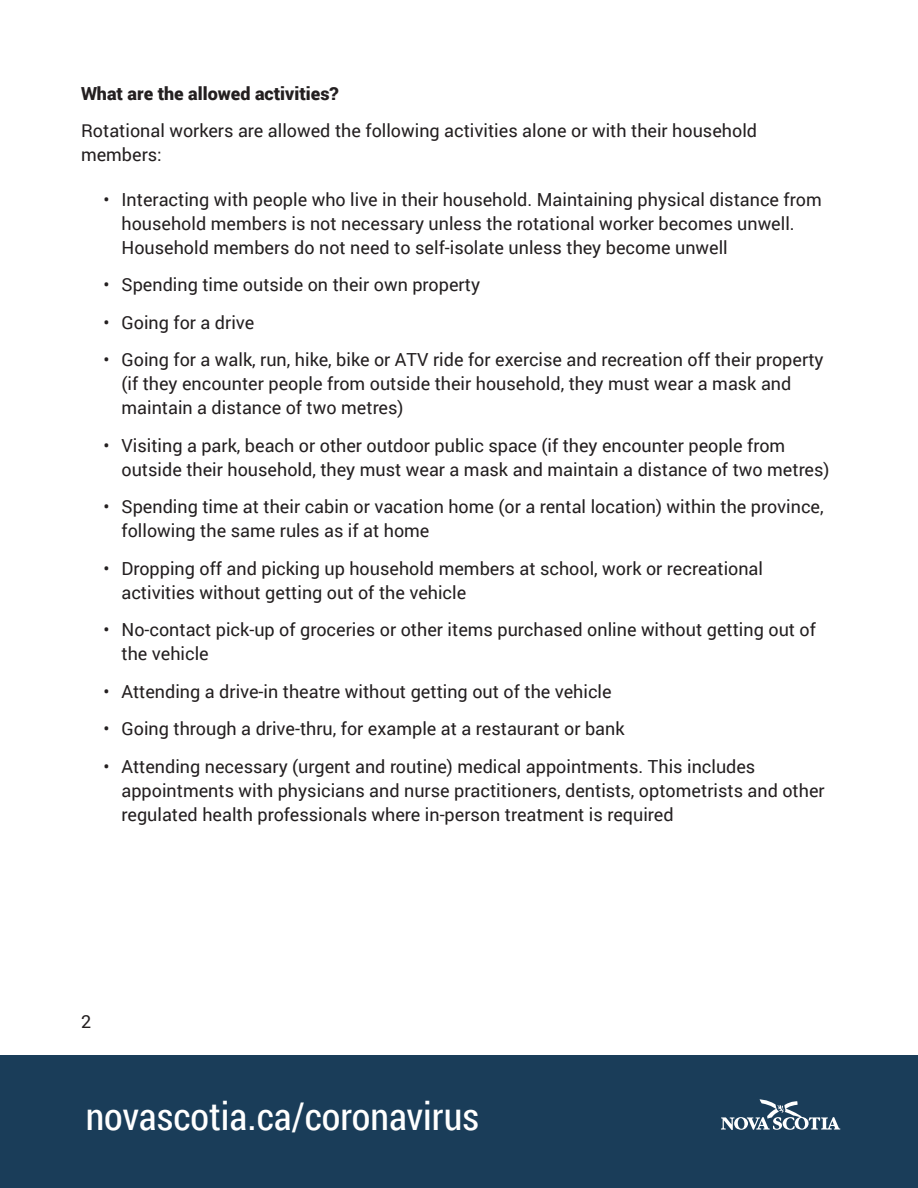
<style>
.page{position:relative;width:918px;height:1188px;background:#fff}
.page>*{position:absolute;margin:0;border:0;box-sizing:border-box;transform-origin:0 0}
.t1{font:38.25px "Roboto Condensed";color:#fff}
.Bullets_1{font:18px/24px "Roboto";color:#231f20}
.Body{font:18px/24px "Roboto";color:#231f20}
.Body-2{font:900 18px "Roboto";color:#231f20}
</style>
<div class="page">
<div style="left:0;top:1055px;width:918px;height:133px;background:#1a3d59"></div>
<svg style="left:721px;top:1099px;width:119px;height:31px"></svg>
<p class="Body-2" style="left:81px;top:81px;width:259px">What are the allowed activities?</p>
<p class="Body" style="left:81px;top:118px;width:678px">Rotational workers are allowed the following activities alone or with their household members:</p>
<p class="Bullets_1" style="left:122px;top:187px;width:702px;text-indent:-18px">• Interacting with people who live in their household. Maintaining physical distance from household members is not necessary unless the rotational worker becomes unwell.<br>Household members do not need to self-isolate unless they become unwell</p>
<p class="Bullets_1" style="left:104px;top:272px;width:378px">• Spending time outside on their own property</p>
<p class="Bullets_1" style="left:104px;top:310px;width:152px">• Going for a drive</p>
<p class="Bullets_1" style="left:122px;top:347px;width:704px;text-indent:-18px">• Going for a walk, run, hike, bike or ATV ride for exercise and recreation off their property (if they encounter people from outside their household, they must wear a mask and maintain a distance of two metres)</p>
<p class="Bullets_1" style="left:122px;top:433px;width:710px;text-indent:-18px">• Visiting a park, beach or other outdoor public space (if they encounter people from outside their household, they must wear a mask and maintain a distance of two metres)</p>
<p class="Bullets_1" style="left:122px;top:494px;width:704px;text-indent:-18px">• Spending time at their cabin or vacation home (or a rental location) within the province, following the same rules as if at home</p>
<p class="Bullets_1" style="left:122px;top:556px;width:643px;text-indent:-18px">• Dropping off and picking up household members at school, work or recreational activities without getting out of the vehicle</p>
<p class="Bullets_1" style="left:122px;top:617px;width:696px;text-indent:-18px">• No-contact pick-up of groceries or other items purchased online without getting out of the vehicle</p>
<p class="Bullets_1" style="left:104px;top:679px;width:510px">• Attending a drive-in theatre without getting out of the vehicle</p>
<p class="Bullets_1" style="left:104px;top:716px;width:523px">• Going through a drive-thru, for example at a restaurant or bank</p>
<p class="Bullets_1" style="left:122px;top:754px;width:705px;text-indent:-18px">• Attending necessary (urgent and routine) medical appointments. This includes appointments with physicians and nurse practitioners, dentists, optometrists and other regulated health professionals where in-person treatment is required</p>
<p class="Bullets_1" style="left:81px;top:1008px;width:12px">2</p>
<h1 class="t1" style="left:86px;top:1090px;width:395px">novascotia.ca/coronavirus</h1>
</div>
